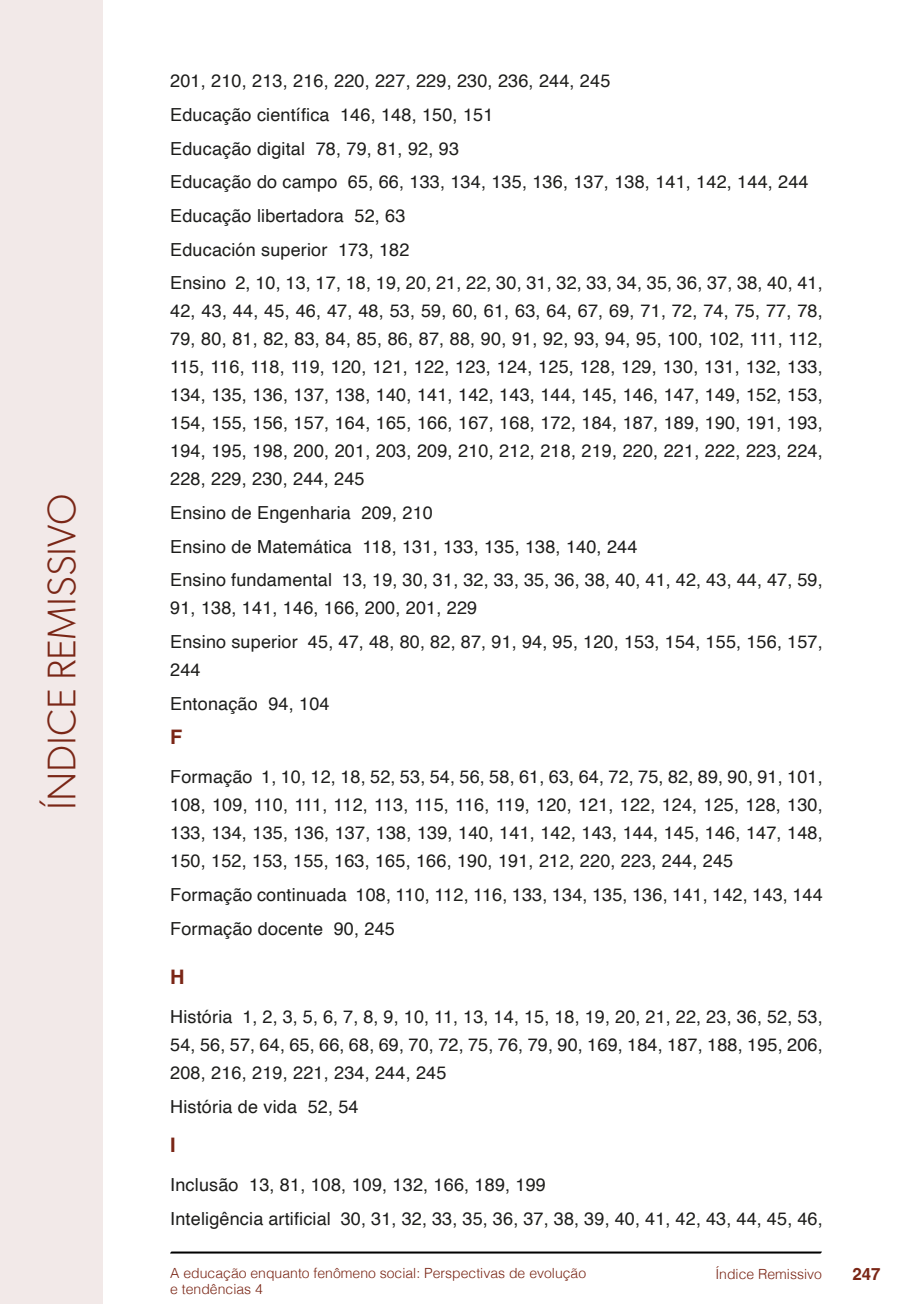
<style>
.page{position:relative;width:908px;height:1304px;background:#fff}
.page>*{position:absolute;margin:0;border:0;box-sizing:border-box;transform-origin:0 0}
.t1{font:300 40px "Gibson";color:#7a2616}
.t2{font:700 20px "Helvetica";color:#7a2616}
.t3{font:18px/33.6px "Helvetica";letter-spacing:.01em;color:#1d1d1b}
.t4{font:700 16.8px "Helvetica";color:#7a2616}
.t5{font:300 14px "Helvetica";color:#7a2616}
</style>
<div class="page">
<svg style="left:170px;top:1251px;width:651px;height:3px;background:#515151"></svg>
<div style="left:0;top:0;width:103px;height:1304px;background:#f2e9e8"></div>
<h1 class="t1" style="left:37px;top:810px;width:317px;rotate:-90deg">ÍNDICE REMISSIVO</h1>
<p class="t3" style="left:170px;top:65px;width:653px">201, 210, 213, 216, 220, 227, 229, 230, 236, 244, 245<br>Educação científica 146, 148, 150, 151<br>Educação digital 78, 79, 81, 92, 93<br>Educação do campo 65, 66, 133, 134, 135, 136, 137, 138, 141, 142, 144, 244<br>Educação libertadora 52, 63<br>Educación superior 173, 182<br>Ensino 2, 10, 13, 17, 18, 19, 20, 21, 22, 30, 31, 32, 33, 34, 35, 36, 37, 38, 40, 41,</p>
<p class="t3" style="left:170px;top:298px;width:653px;line-height:28px;text-align:justify">42, 43, 44, 45, 46, 47, 48, 53, 59, 60, 61, 63, 64, 67, 69, 71, 72, 74, 75, 77, 78, 79, 80, 81, 82, 83, 84, 85, 86, 87, 88, 90, 91, 92, 93, 94, 95, 100, 102, 111, 112, 115, 116, 118, 119, 120, 121, 122, 123, 124, 125, 128, 129, 130, 131, 132, 133, 134, 135, 136, 137, 138, 140, 141, 142, 143, 144, 145, 146, 147, 149, 152, 153, 154, 155, 156, 157, 164, 165, 166, 167, 168, 172, 184, 187, 189, 190, 191, 193, 194, 195, 198, 200, 201, 203, 209, 210, 212, 218, 219, 220, 221, 222, 223, 224, 228, 229, 230, 244, 245</p>
<p class="t3" style="left:170px;top:496px;width:653px">Ensino de Engenharia 209, 210<br>Ensino de Matemática 118, 131, 133, 135, 138, 140, 244<br>Ensino fundamental 13, 19, 30, 31, 32, 33, 35, 36, 38, 40, 41, 42, 43, 44, 47, 59,</p>
<p class="t3" style="left:170px;top:592px;width:653px">91, 138, 141, 146, 166, 200, 201, 229<br>Ensino superior 45, 47, 48, 80, 82, 87, 91, 94, 95, 120, 153, 154, 155, 156, 157,</p>
<p class="t3" style="left:170px;top:653px;width:161px">244<br>Entonação 94, 104</p>
<p class="t2" style="left:170px;top:725px;width:14px">F</p>
<p class="t3" style="left:170px;top:764px;width:653px;line-height:28px;text-align:justify">Formação 1, 10, 12, 18, 52, 53, 54, 56, 58, 61, 63, 64, 72, 75, 82, 89, 90, 91, 101, 108, 109, 110, 111, 112, 113, 115, 116, 119, 120, 121, 122, 124, 125, 128, 130, 133, 134, 135, 136, 137, 138, 139, 140, 141, 142, 143, 144, 145, 146, 147, 148, 150, 152, 153, 155, 163, 165, 166, 190, 191, 212, 220, 223, 244, 245</p>
<p class="t3" style="left:170px;top:878px;width:653px">Formação continuada 108, 110, 112, 116, 133, 134, 135, 136, 141, 142, 143, 144<br>Formação docente 90, 245</p>
<p class="t2" style="left:170px;top:965px;width:16px">H</p>
<p class="t3" style="left:170px;top:1004px;width:653px;line-height:28px;text-align:justify">História 1, 2, 3, 5, 6, 7, 8, 9, 10, 11, 13, 14, 15, 18, 19, 20, 21, 22, 23, 36, 52, 53, 54, 56, 57, 64, 65, 66, 68, 69, 70, 72, 75, 76, 79, 90, 169, 184, 187, 188, 195, 206, 208, 216, 219, 221, 234, 244, 245</p>
<p class="t3" style="left:170px;top:1090px;width:190px">História de vida 52, 54</p>
<p class="t2" style="left:170px;top:1133px;width:7px">I</p>
<p class="t3" style="left:170px;top:1169px;width:653px">Inclusão 13, 81, 108, 109, 132, 166, 189, 199<br>Inteligência artificial 30, 31, 32, 33, 35, 36, 37, 38, 39, 40, 41, 42, 43, 44, 45, 46,</p>
<p class="t5" style="left:715px;top:1262px;width:108px">Índice Remissivo</p>
<p class="t5" style="left:170px;top:1261px;width:417px">A educação enquanto fenômeno social: Perspectivas de evolução</p>
<p class="t4" style="left:851px;top:1264px;width:30px">247</p>
<p class="t5" style="left:170px;top:1277px;width:94px">e tendências 4</p>
</div>
